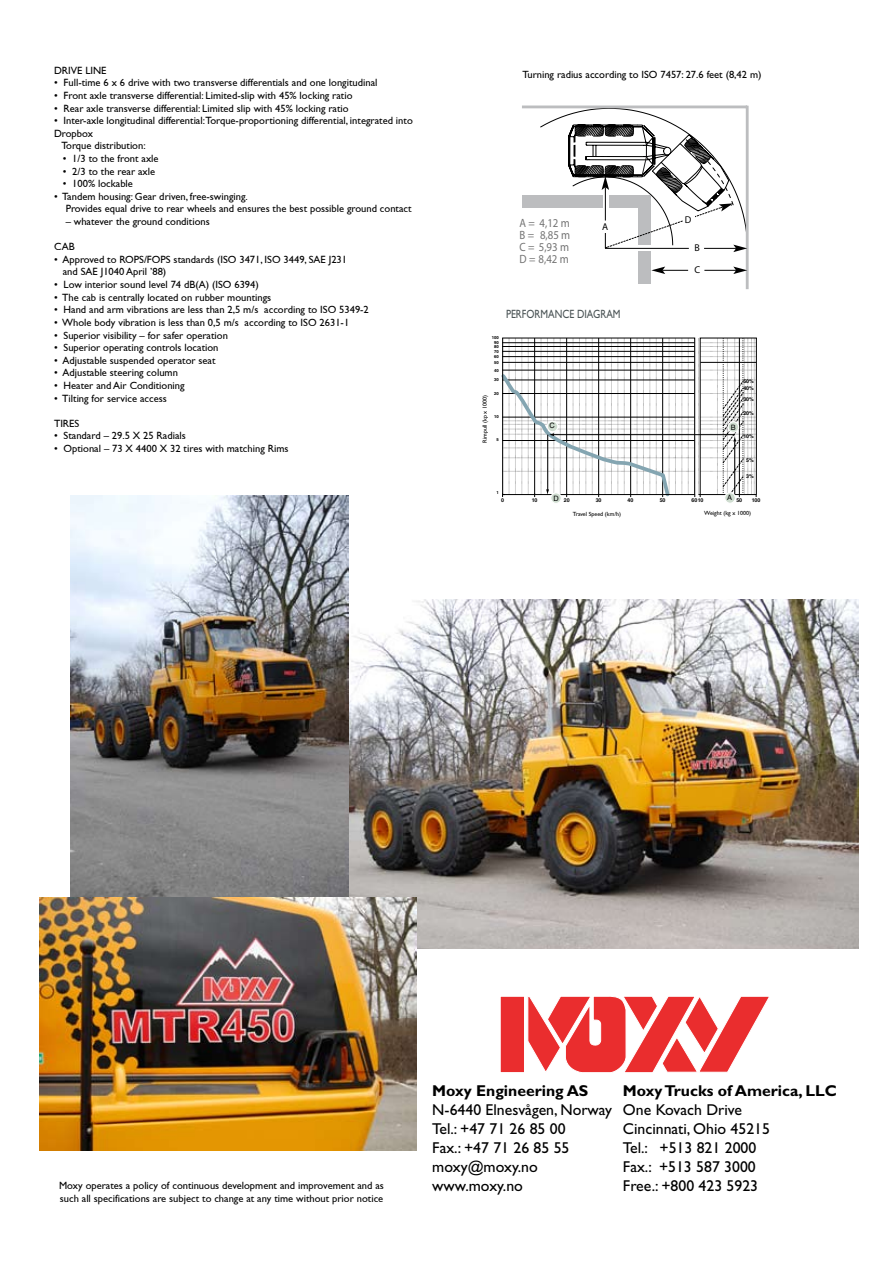
<style>
.page{position:relative;width:893px;height:1263px;background:#fff}
.page>*{position:absolute;margin:0;border:0;box-sizing:border-box;transform-origin:0 0}
.t1{font:15.75px/18.9px "Gill Sans Std";color:#000}
.t2{font:700 15.75px "Gill Sans Std";color:#000}
.t3{font:12px/11.9px "Myriad Pro";color:#737373;text-align:justify;scale:.9 1}
.t4{font:12px "Gill Sans Std";color:#4c5557;scale:.82 1}
.t5{font:10.5px/12.6px "Gill Sans";color:#000}
.t6{font:10.5px "Gill Sans Std";color:#000}
.t7{font:9.9px "Myriad Pro";color:#000}
.t8{font:7.35px "Helvetica";color:#000}
.t9{font:6px "Gill Sans";color:#000}
.t10{font:700 5.25px "Helvetica";color:#000}
.t11{font:700 4.2px "Helvetica";color:#000}
</style>
<div class="page">
<hr style="left:522px;top:106px;width:225px;height:2px;background:#bcbdbf">
<hr style="left:746px;top:106px;width:3px;height:183px;background:#bcbdbf">
<div style="left:522px;top:195px;width:80px;height:12px;background:#bcbdbf"></div>
<div style="left:639px;top:251px;width:12px;height:33px;background:#bcbdbf"></div>
<svg style="left:651px;top:267px;width:37px;height:7px"></svg>
<hr style="left:704px;top:270px;width:32px;height:1px;background:#000">
<svg style="left:733px;top:267px;width:14px;height:7px"></svg>
<svg style="left:540px;top:108px;width:207px;height:144px"></svg>
<div style="left:683px;top:215px;width:12px;height:10px;background:#fff"></div>
<div style="left:725px;top:493px;width:10px;height:10px;background:#cfddd0;border-radius:50%"></div>
<div style="left:724px;top:492px;width:12px;height:12px;border:1px solid #fff;border-radius:50%"></div>
<div style="left:551px;top:493px;width:10px;height:10px;background:#cfddd0;border-radius:50%"></div>
<div style="left:550px;top:492px;width:12px;height:12px;border:1px solid #fff;border-radius:50%"></div>
<svg style="left:501px;top:337px;width:256px;height:162px"></svg>
<svg style="left:500px;top:996px;width:269px;height:77px"></svg>
<img style="left:349px;top:600px;width:510px;height:348px">
<img style="left:70px;top:495px;width:279px;height:402px">
<img style="left:39px;top:897px;width:378px;height:253px">
<p class="t5" style="left:54px;top:64px;width:54px">DRIVE LINE</p>
<p class="t5" style="left:54px;top:77px;width:325px">• Full-time 6 x 6 drive with two transverse differentials and one longitudinal</p>
<p class="t5" style="left:54px;top:89px;width:300px">• Front axle transverse differential: Limited-slip with 45% locking ratio</p>
<p class="t5" style="left:54px;top:102px;width:296px">• Rear axle transverse differential: Limited slip with 45% locking ratio</p>
<p class="t5" style="left:54px;top:114px;width:360px">• Inter-axle longitudinal differential:Torque-proportioning differential, integrated into</p>
<p class="t5" style="left:54px;top:127px;width:40px">Dropbox</p>
<p class="t5" style="left:61px;top:140px;width:86px">Torque distribution:</p>
<p class="t5" style="left:63px;top:152px;width:97px">• 1/3 to the front axle</p>
<p class="t5" style="left:63px;top:165px;width:94px">• 2/3 to the rear axle</p>
<p class="t5" style="left:63px;top:177px;width:72px">• 100% lockable</p>
<p class="t5" style="left:66px;top:190px;width:347px;text-indent:-12px">• Tandem housing: Gear driven, free-swinging.<br>Provides equal drive to rear wheels and ensures the best possible ground contact</p>
<p class="t5" style="left:66px;top:215px;width:146px">– whatever the ground conditions</p>
<p class="t5" style="left:54px;top:240px;width:22px">CAB</p>
<p class="t5" style="left:63px;top:253px;width:286px;text-indent:-9px">• Approved to ROPS/FOPS standards (ISO 3471, ISO 3449, SAE J231 and SAE J1040 April ’88)</p>
<p class="t5" style="left:54px;top:278px;width:206px">• Low interior sound level 74 dB(A) (ISO 6394)</p>
<p class="t5" style="left:54px;top:291px;width:219px">• The cab is centrally located on rubber mountings</p>
<p class="t5" style="left:54px;top:303px;width:316px">• Hand and arm vibrations are less than 2,5 m/s² according to ISO 5349-2</p>
<p class="t5" style="left:54px;top:316px;width:297px">• Whole body vibration is less than 0,5 m/s² according to ISO 2631-1</p>
<p class="t5" style="left:54px;top:329px;width:175px">• Superior visibility – for safer operation</p>
<p class="t5" style="left:54px;top:341px;width:166px">• Superior operating controls location</p>
<p class="t5" style="left:54px;top:354px;width:163px">• Adjustable suspended operator seat</p>
<p class="t5" style="left:54px;top:366px;width:125px">• Adjustable steering column</p>
<p class="t5" style="left:54px;top:379px;width:132px">• Heater and Air Conditioning</p>
<p class="t5" style="left:54px;top:392px;width:114px">• Tilting for service access</p>
<p class="t5" style="left:54px;top:417px;width:27px">TIRES</p>
<p class="t5" style="left:54px;top:429px;width:133px">• Standard – 29.5 X 25 Radials</p>
<p class="t5" style="left:54px;top:442px;width:236px">• Optional – 73 X 4400 X 32 tires with matching Rims</p>
<p class="t6" style="left:522px;top:69px;width:240px">Turning radius according to ISO 7457: 27.6 feet (8,42 m)</p>
<p class="t3" style="left:520px;top:217px;width:58px">A = 4,12 m B = 8,85 m C = 5,93 m D = 8,42 m</p>
<p class="t7" style="left:602px;top:221px;width:8px">A</p>
<p class="t7" style="left:685px;top:214px;width:8px">D</p>
<p class="t7" style="left:694px;top:242px;width:7px">B</p>
<p class="t7" style="left:694px;top:264px;width:7px">C</p>
<p class="t11" style="left:492px;top:335px;width:8px">100</p>
<p class="t11" style="left:494px;top:340px;width:6px">90</p>
<p class="t11" style="left:494px;top:344px;width:6px">80</p>
<p class="t11" style="left:494px;top:349px;width:6px">70</p>
<p class="t11" style="left:494px;top:354px;width:6px">60</p>
<p class="t11" style="left:494px;top:360px;width:6px">50</p>
<p class="t11" style="left:494px;top:367px;width:6px">40</p>
<p class="t11" style="left:494px;top:377px;width:6px">30</p>
<p class="t11" style="left:494px;top:391px;width:6px">20</p>
<p class="t9" style="left:481px;top:443px;width:49px;rotate:-90deg">Rimpull (kp x 1000)</p>
<p class="t11" style="left:494px;top:414px;width:6px">10</p>
<p class="t11" style="left:496px;top:437px;width:4px">5</p>
<p class="t4" style="left:506px;top:307px;width:141px">PERFORMANCE DIAGRAM</p>
<p class="t8" style="left:549px;top:422px;width:7px">C</p>
<p class="t8" style="left:731px;top:423px;width:6px">B</p>
<p class="t10" style="left:743px;top:378px;width:12px">50%</p>
<p class="t10" style="left:743px;top:385px;width:12px">40%</p>
<p class="t10" style="left:743px;top:396px;width:12px">30%</p>
<p class="t10" style="left:743px;top:410px;width:12px">20%</p>
<p class="t10" style="left:743px;top:432px;width:12px">10%</p>
<p class="t10" style="left:746px;top:456px;width:9px">5%</p>
<p class="t10" style="left:746px;top:473px;width:9px">3%</p>
<p class="t11" style="left:496px;top:490px;width:4px">1</p>
<p class="t10" style="left:501px;top:496px;width:4px">0</p>
<p class="t8" style="left:727px;top:493px;width:6px">A</p>
<p class="t8" style="left:553px;top:494px;width:7px">D</p>
<p class="t10" style="left:532px;top:496px;width:7px">10</p>
<p class="t10" style="left:564px;top:496px;width:7px">20</p>
<p class="t10" style="left:596px;top:496px;width:7px">30</p>
<p class="t10" style="left:628px;top:496px;width:7px">40</p>
<p class="t10" style="left:660px;top:496px;width:7px">50</p>
<p class="t10" style="left:691px;top:496px;width:13px">6010</p>
<p class="t10" style="left:736px;top:496px;width:7px">50</p>
<p class="t10" style="left:752px;top:496px;width:10px">100</p>
<p class="t9" style="left:573px;top:510px;width:50px">Travel Speed (km/h)</p>
<p class="t9" style="left:704px;top:510px;width:48px">Weight (kg x 1000)</p>
<h1 class="t2" style="left:432px;top:1081px;width:158px">Moxy Engineering AS</h1>
<h1 class="t1" style="left:432px;top:1100px;width:181px">N-6440 Elnesvågen, Norway<br>Tel.: +47 71 26 85 00<br>Fax.: +47 71 26 85 55 moxy@moxy.no</h1>
<p class="t5" style="left:59px;top:1179px;width:326px">Moxy operates a policy of continuous development and improvement and as</p>
<h1 class="t1" style="left:432px;top:1176px;width:92px">www.moxy.no</h1>
<p class="t5" style="left:60px;top:1192px;width:325px">such all specifications are subject to change at any time without prior notice</p>
<h1 class="t2" style="left:623px;top:1082px;width:215px">Moxy Trucks of America, LLC</h1>
<h1 class="t1" style="left:623px;top:1101px;width:148px">One Kovach Drive<br>Cincinnati, Ohio 45215<br>Tel.: +513 821 2000<br>Fax.: +513 587 3000<br>Free.: +800 423 5923</h1>
</div>
